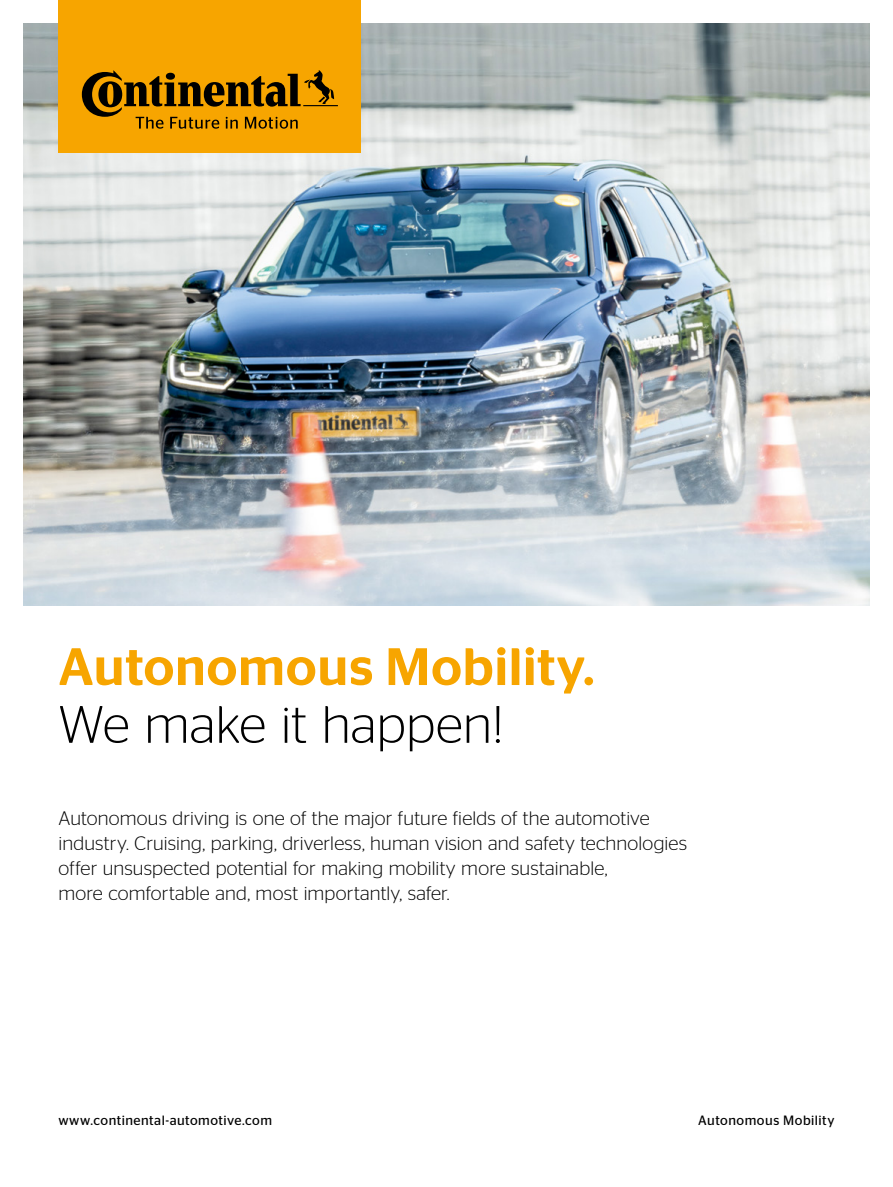
<style>
.page{position:relative;width:893px;height:1187px;background:#fff}
.page>*{position:absolute;margin:0;border:0;box-sizing:border-box;transform-origin:0 0}
.t1{font:500 52.5px "Continental Stag Sans";letter-spacing:.015em;color:#f7a500}
.t2{font:300 52.5px "Continental Stag Sans";color:#000}
.t3{font:300 19.5px/24.8px "Stag Sans";letter-spacing:.005em;color:#000}
.t4{font:13.5px "Stag Sans";letter-spacing:.035em;color:#000}
</style>
<div class="page">
<img style="left:23px;top:24px;width:847px;height:581px">
<div style="left:58px;top:0;width:303px;height:152px;background:#f7a500"></div>
<svg style="left:82px;top:70px;width:256px;height:59px"></svg>
<h1 class="t1" style="left:58px;top:636px;width:538px">Autonomous Mobility.</h1>
<h1 class="t2" style="left:58px;top:695px;width:447px">We make it happen!</h1>
<p class="t3" style="left:58px;top:805px;width:630px">Autonomous driving is one of the major future fields of the automotive industry. Cruising, parking, driverless, human vision and safety technologies offer unsuspected potential for making mobility more sustainable,<br>more comfortable and, most importantly, safer.</p>
<p class="t4" style="left:58px;top:1112px;width:215px">www.continental-automotive.com</p>
<p class="t4" style="left:698px;top:1112px;width:138px">Autonomous Mobility</p>
</div>
